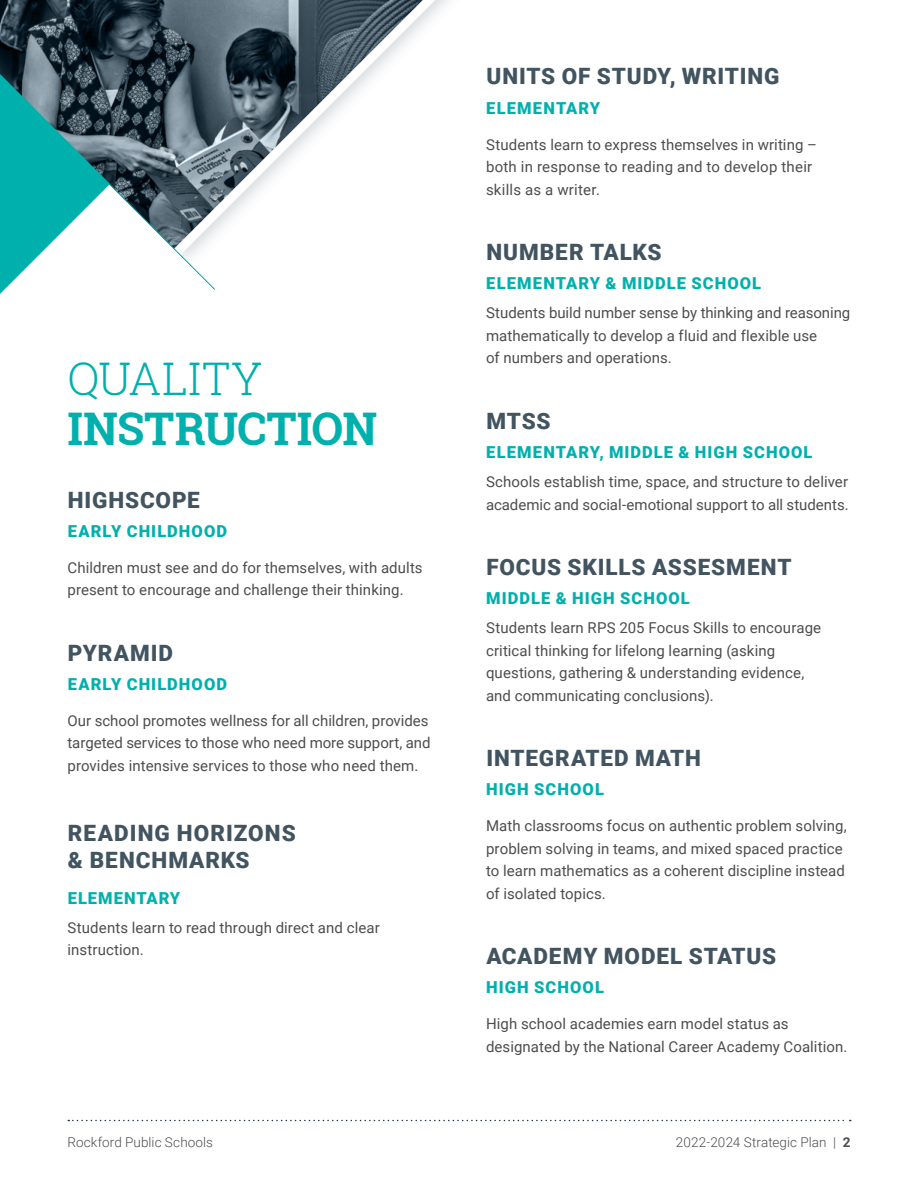
<style>
.page{position:relative;width:918px;height:1188px;background:#fff}
.page>*{position:absolute;margin:0;border:0;box-sizing:border-box;transform-origin:0 0}
.t1{font:700 45px "Roboto Slab";letter-spacing:-.01em;color:#00b0ad}
.t2{font:300 45px "Roboto Slab";letter-spacing:.005em;color:#00b0ad}
.t3{font:900 22.5px/27px "Roboto";letter-spacing:.04em;color:#415460}
.t4{font:900 16.5px "Roboto";letter-spacing:.065em;color:#00b0ad}
.t5{font:15px/22.5px "Roboto";letter-spacing:.005em;color:#4d4d4f}
.t6{font:300 13.5px "Roboto";letter-spacing:.005em;color:#4d4d4f}
.s1{font-weight:700}
</style>
<div class="page">
<svg style="left:68px;top:1120px;width:783px;height:1px"></svg>
<img style="left:0;top:0;width:157px;height:39px">
<div style="left:157px;top:0;width:312px;height:271px;background:#223540;opacity:.42"></div>
<svg style="left:165px;top:0;width:297px;height:265px"></svg>
<svg style="left:0;top:39px;width:216px;height:36px;background:#354550"></svg>
<svg style="left:0;top:75px;width:219px;height:219px"></svg>
<h1 class="t2" style="left:68px;top:348px;width:196px">QUALITY</h1>
<h1 class="t1" style="left:68px;top:398px;width:311px">INSTRUCTION</h1>
<h2 class="t3" style="left:68px;top:485px;width:133px">HIGHSCOPE</h2>
<p class="t4" style="left:68px;top:519px;width:161px">EARLY CHILDHOOD</p>
<p class="t5" style="left:68px;top:556px;width:357px">Children must see and do for themselves, with adults present to encourage and challenge their thinking.</p>
<h2 class="t3" style="left:68px;top:638px;width:107px">PYRAMID</h2>
<p class="t4" style="left:68px;top:672px;width:161px">EARLY CHILDHOOD</p>
<p class="t5" style="left:68px;top:709px;width:365px">Our school promotes wellness for all children, provides targeted services to those who need more support, and provides intensive services to those who need them.</p>
<h2 class="t3" style="left:68px;top:818px;width:229px">READING HORIZONS &amp; BENCHMARKS</h2>
<p class="t4" style="left:68px;top:886px;width:114px">ELEMENTARY</p>
<p class="t5" style="left:68px;top:916px;width:314px">Students learn to read through direct and clear instruction.</p>
<h2 class="t3" style="left:486px;top:62px;width:295px">UNITS OF STUDY, WRITING</h2>
<p class="t4" style="left:486px;top:96px;width:115px">ELEMENTARY</p>
<p class="t5" style="left:486px;top:132px;width:333px">Students learn to express themselves in writing – both in response to reading and to develop their skills as a writer.</p>
<h2 class="t3" style="left:486px;top:238px;width:177px">NUMBER TALKS</h2>
<p class="t4" style="left:486px;top:272px;width:276px">ELEMENTARY &amp; MIDDLE SCHOOL</p>
<p class="t5" style="left:486px;top:301px;width:366px">Students build number sense by thinking and reasoning mathematically to develop a fluid and flexible use<br>of numbers and operations.</p>
<h2 class="t3" style="left:486px;top:406px;width:66px">MTSS</h2>
<p class="t4" style="left:486px;top:440px;width:328px">ELEMENTARY, MIDDLE &amp; HIGH SCHOOL</p>
<p class="t5" style="left:486px;top:470px;width:364px">Schools establish time, space, and structure to deliver academic and social-emotional support to all students.</p>
<h2 class="t3" style="left:486px;top:553px;width:307px">FOCUS SKILLS ASSESMENT</h2>
<p class="t4" style="left:486px;top:587px;width:205px">MIDDLE &amp; HIGH SCHOOL</p>
<p class="t5" style="left:486px;top:616px;width:337px">Students learn RPS 205 Focus Skills to encourage critical thinking for lifelong learning (asking questions, gathering &amp; understanding evidence, and communicating conclusions).</p>
<h2 class="t3" style="left:486px;top:744px;width:216px">INTEGRATED MATH</h2>
<p class="t4" style="left:486px;top:778px;width:119px">HIGH SCHOOL</p>
<p class="t5" style="left:486px;top:814px;width:362px">Math classrooms focus on authentic problem solving, problem solving in teams, and mixed spaced practice to learn mathematics as a coherent discipline instead of isolated topics.</p>
<h2 class="t3" style="left:486px;top:942px;width:291px">ACADEMY MODEL STATUS</h2>
<p class="t4" style="left:486px;top:976px;width:119px">HIGH SCHOOL</p>
<p class="t5" style="left:486px;top:1012px;width:363px">High school academies earn model status as designated by the National Career Academy Coalition.</p>
<p class="t6" style="left:68px;top:1133px;width:147px">Rockford Public Schools</p>
<p class="t6" style="left:676px;top:1133px;width:176px">2022-2024 Strategic Plan | <span class="s1">2</span></p>
</div>
